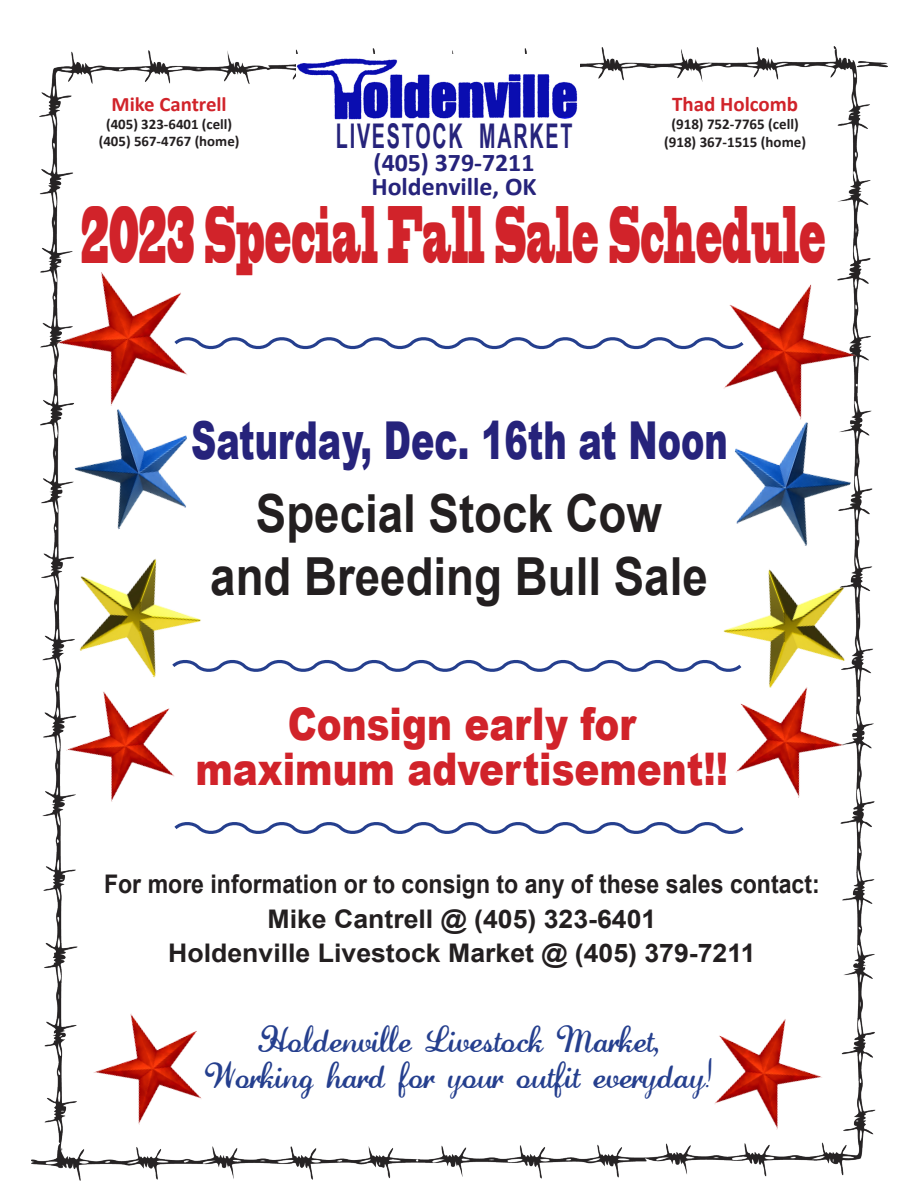
<style>
.page{position:relative;width:918px;height:1188px;background:#fff}
.page>*{position:absolute;margin:0;border:0;box-sizing:border-box;transform-origin:0 0}
.t1{font:76.05px "Blackoak Std";color:#d1232a;scale:.26 1}
.t2{font:700 52.5px/63px "Arial";color:#231f20;text-align:center;scale:.87 1}
.t3{font:900 52.35px "Arial";color:#26237b;scale:.67 1}
.t4{font:900 45px "Arial";color:#d1232a;scale:.83 1}
.t5{font:700 34.05px "Arial Narrow";letter-spacing:.075em;color:#26237b;scale:.71 1}
.t6{font:26.85px "Lauren Script";color:#253f8e}
.t7{font:700 25.65px/34.5px "Arial";color:#231f20;text-align:center;scale:.9 1}
.t8{font:700 25.5px "Calibri";color:#26237b}
.t9{font:700 21px "Calibri";color:#d1232a}
.t10{font:700 20.55px "Calibri";color:#d1232a}
.t11{font:700 15px "Calibri";color:#231f20}
.t12{font:700 14.7px "Calibri";color:#231f20}
</style>
<div class="page">
<img style="left:31px;top:47px;width:856px;height:1134px">
<img style="left:297px;top:55px;width:283px;height:66px">
<svg style="left:210px;top:333px;width:490px;height:21px"></svg>
<img style="left:38px;top:247px;width:172px;height:169px">
<img style="left:700px;top:259px;width:174px;height:171px">
<img style="left:78px;top:993px;width:143px;height:140px">
<img style="left:55px;top:536px;width:162px;height:150px">
<img style="left:714px;top:404px;width:150px;height:142px">
<img style="left:62px;top:392px;width:145px;height:144px">
<img style="left:694px;top:998px;width:143px;height:140px">
<svg style="left:169px;top:656px;width:537px;height:20px"></svg>
<img style="left:706px;top:546px;width:162px;height:151px">
<svg style="left:171px;top:818px;width:576px;height:20px"></svg>
<img style="left:51px;top:671px;width:143px;height:140px">
<img style="left:716px;top:666px;width:143px;height:140px">
<p class="t10" style="left:112px;top:91px;width:117px">Mike Cantrell</p>
<p class="t12" style="left:106px;top:115px;width:128px">(405) 323-6401 (cell)</p>
<p class="t12" style="left:99px;top:132px;width:142px">(405) 567-4767 (home)</p>
<p class="t5" style="left:336px;top:117px;width:335px">LIVESTOCK MARKET</p>
<p class="t8" style="left:374px;top:146px;width:162px">(405) 379-7211</p>
<p class="t8" style="left:371px;top:170px;width:167px">Holdenville, OK</p>
<p class="t9" style="left:672px;top:91px;width:128px">Thad Holcomb</p>
<p class="t11" style="left:671px;top:115px;width:129px">(918) 752-7765 (cell)</p>
<p class="t11" style="left:664px;top:133px;width:144px">(918) 367-1515 (home)</p>
<p class="t1" style="left:81px;top:184px;width:2865px">2023 Special Fall Sale Schedule</p>
<p class="t3" style="left:191px;top:412px;width:803px">Saturday, Dec. 16th at Noon</p>
<p class="t2" style="left:210px;top:484px;width:573px">Special Stock Cow and Breeding Bull Sale</p>
<p class="t4" style="left:288px;top:699px;width:421px">Consign early for</p>
<p class="t4" style="left:195px;top:744px;width:644px">maximum advertisement!!</p>
<p class="t7" style="left:104px;top:868px;width:797px">For more information or to consign to any of these sales contact:<br>Mike Cantrell @ (405) 323-6401<br>Holdenville Livestock Market @ (405) 379-7211</p>
<p class="t6" style="left:259px;top:1021px;width:402px">Holdenville Livestock Market,</p>
<p class="t6" style="left:205px;top:1057px;width:509px">Working hard for your outfit everyday!</p>
</div>
